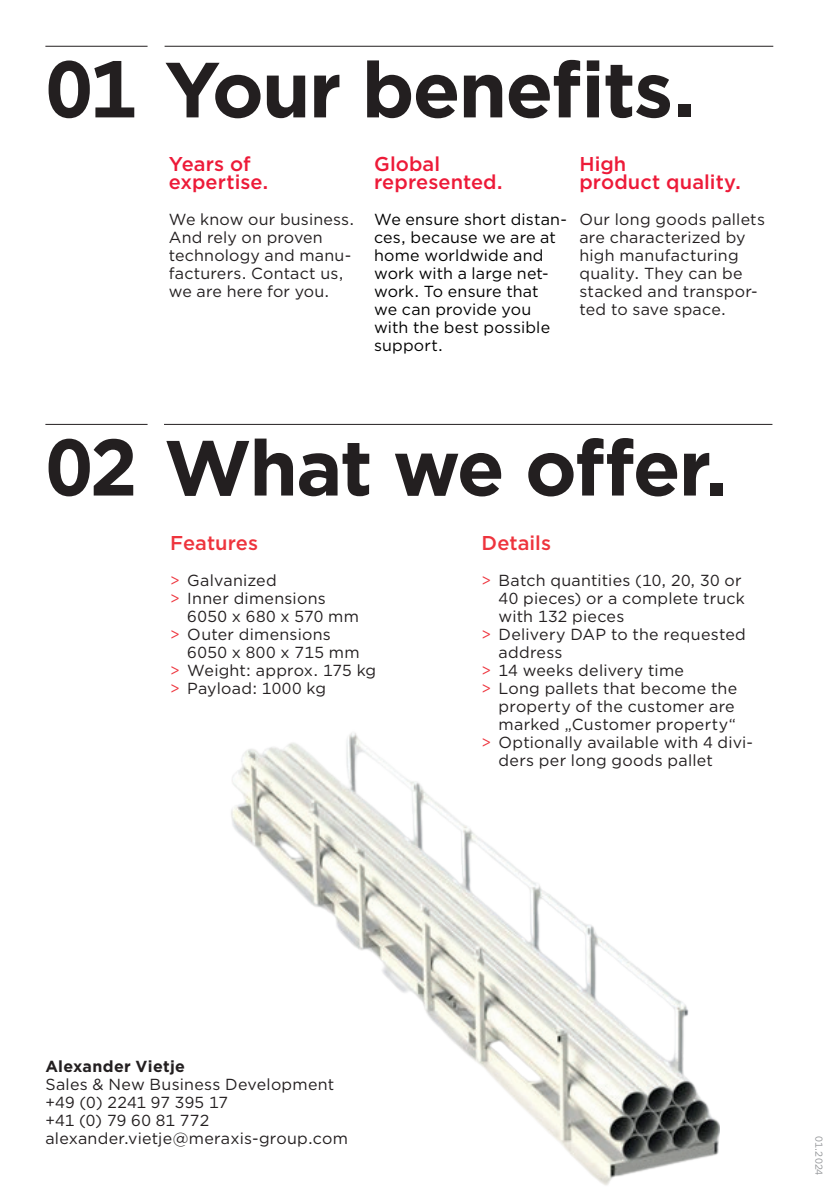
<style>
.page{position:relative;width:840px;height:1191px;background:#fff}
.page>*{position:absolute;margin:0;border:0;box-sizing:border-box;transform-origin:0 0}
.t1{font:700 78px "Gotham";letter-spacing:-.025em;color:#231f20}
.t2{font:500 20px/18px "Gotham";letter-spacing:.005em;color:#ed1a38}
.t3{font:500 20px "Gotham";color:#ee343d}
.t4{font:16px/18px "Gotham";letter-spacing:.015em;color:#231f20}
.t5{font:16px/18px "Gotham";letter-spacing:.01em;color:#000}
.t6{font:700 16px "Gotham";letter-spacing:.02em;color:#231f20}
.t7{font:10px "Gotham";letter-spacing:-.005em;color:#939598}
.s1{font-size:80px}
.s2{color:#ee343d}
</style>
<div class="page">
<hr style="left:164px;top:424px;width:608px;height:1px;background:#231f20">
<hr style="left:45px;top:424px;width:102px;height:1px;background:#231f20">
<hr style="left:164px;top:46px;width:608px;height:1px;background:#231f20">
<hr style="left:45px;top:46px;width:102px;height:1px;background:#231f20">
<img style="left:231px;top:733px;width:488px;height:452px">
<h1 class="t1" style="left:45px;top:38px;width:651px"><span class="s1">01</span> Your benefits.</h1>
<p class="t2" style="left:169px;top:155px;width:101px">Years of expertise.</p>
<p class="t4" style="left:169px;top:210px;width:187px">We know our business.<br>And rely on proven technology and manu&shy;facturers. Contact us, we are here for you.</p>
<p class="t2" style="left:374px;top:155px;width:130px">Global represented.</p>
<p class="t5" style="left:374px;top:210px;width:194px">We ensure short distan&shy;ces, because we are at home worldwide and work with a large net&shy;work. To ensure that<br>we can provide you with the best possible support.</p>
<p class="t2" style="left:579px;top:155px;width:163px">High<br>product quality.</p>
<p class="t4" style="left:579px;top:210px;width:187px">Our long goods pallets are characterized by high manufacturing quality. They can be stacked and transpor&shy;ted to save space.</p>
<h1 class="t1" style="left:45px;top:416px;width:684px"><span class="s1">02</span> What we offer.</h1>
<p class="t3" style="left:170px;top:529px;width:89px">Features</p>
<p class="t4" style="left:170px;top:570px;width:108px"><span class="s2">&gt;</span> Galvanized</p>
<p class="t4" style="left:170px;top:588px;width:157px"><span class="s2">&gt;</span> Inner dimensions</p>
<p class="t4" style="left:187px;top:606px;width:173px">6050 x 680 x 570 mm</p>
<p class="t4" style="left:170px;top:624px;width:162px"><span class="s2">&gt;</span> Outer dimensions</p>
<p class="t4" style="left:187px;top:642px;width:174px">6050 x 800 x 715 mm</p>
<p class="t4" style="left:170px;top:660px;width:207px"><span class="s2">&gt;</span> Weight: approx. 175 kg</p>
<p class="t4" style="left:170px;top:678px;width:157px"><span class="s2">&gt;</span> Payload: 1000 kg</p>
<p class="t3" style="left:481px;top:529px;width:71px">Details</p>
<p class="t4" style="left:481px;top:570px;width:261px"><span class="s2">&gt;</span> Batch quantities (10, 20, 30 or</p>
<p class="t4" style="left:498px;top:588px;width:248px">40 pieces) or a complete truck</p>
<p class="t4" style="left:498px;top:606px;width:127px">with 132 pieces</p>
<p class="t4" style="left:481px;top:624px;width:266px"><span class="s2">&gt;</span> Delivery DAP to the requested</p>
<p class="t4" style="left:498px;top:642px;width:65px">address</p>
<p class="t4" style="left:481px;top:660px;width:204px"><span class="s2">&gt;</span> 14 weeks delivery time</p>
<p class="t4" style="left:481px;top:678px;width:257px"><span class="s2">&gt;</span> Long pallets that become the</p>
<p class="t4" style="left:498px;top:696px;width:237px">property of the customer are</p>
<p class="t4" style="left:498px;top:714px;width:238px">marked „Customer property“</p>
<p class="t4" style="left:481px;top:732px;width:273px"><span class="s2">&gt;</span> Optionally available with 4 divi-</p>
<p class="t4" style="left:498px;top:750px;width:216px">ders per long goods pallet</p>
<p class="t6" style="left:45px;top:1055px;width:141px">Alexander Vietje</p>
<p class="t4" style="left:45px;top:1074px;width:304px">Sales &amp; New Business Development +49 (0) 2241 97 395 17<br>+41 (0) 79 60 81 772 alexander.vietje@meraxis-group.com</p>
<p class="t7" style="left:824px;top:1136px;width:40px;rotate:90deg">01.2024</p>
</div>
